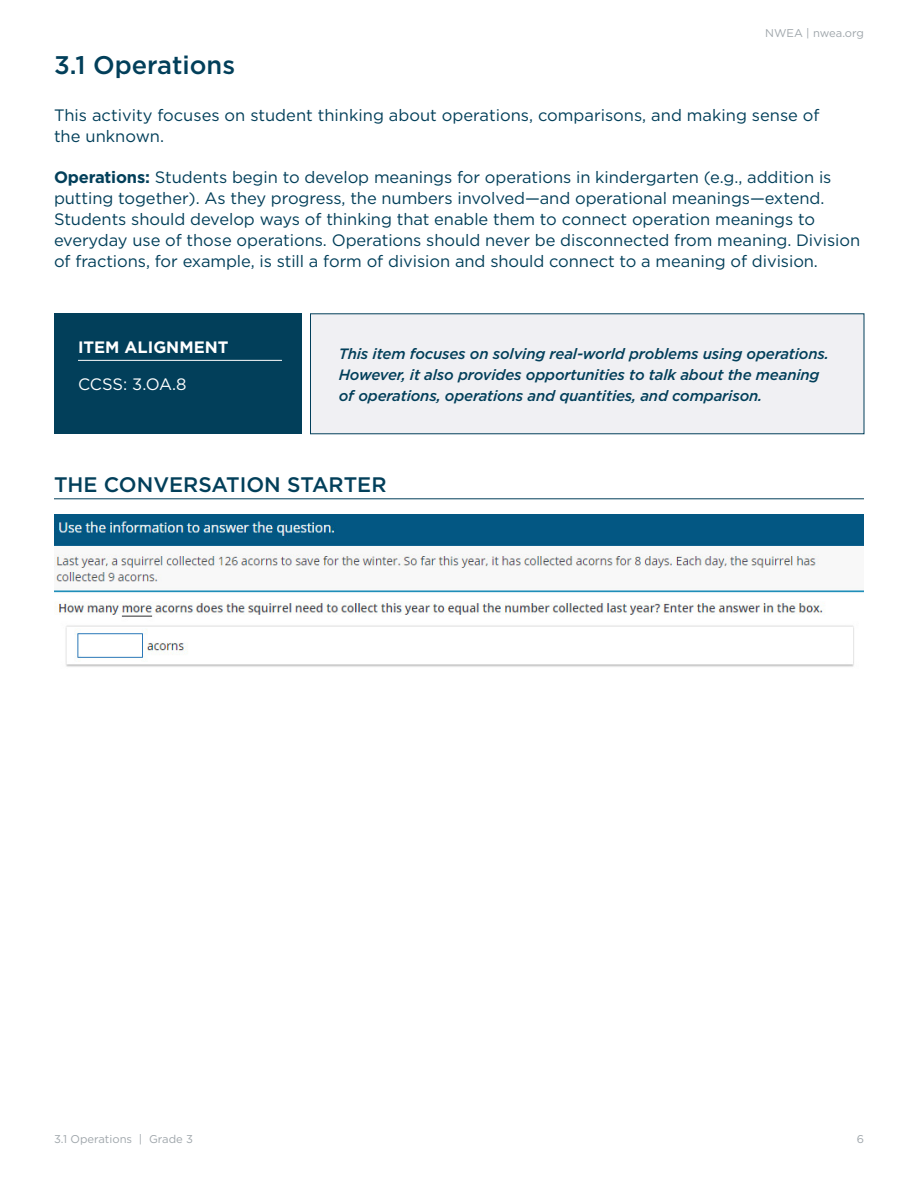
<style>
.page{position:relative;width:918px;height:1188px;background:#fff}
.page>*{position:absolute;margin:0;border:0;box-sizing:border-box;transform-origin:0 0}
.t1{font:500 25.5px "Gotham";color:#023f5a}
.t2{font:500 21px "Gotham";color:#023f5a}
.P1{font:16.5px/21px "Gotham";letter-spacing:-.005em;color:#023f5a}
.t3{font:700 16.5px "Gotham";color:#fff}
.t4{font:16.5px "Gotham";letter-spacing:-.015em;color:#fff}
.t5{font:italic 500 15px/21px "Gotham";letter-spacing:-.01em;color:#023f5a}
.t6{font:11.25px "Gotham";color:#9fa6ab}
.s1{font-weight:700}
</style>
<div class="page">
<div style="left:310px;top:313px;width:554px;height:121px;background:#f0f0f3"></div>
<div style="left:54px;top:314px;width:247px;height:120px;background:#023f5a"></div>
<hr style="left:78px;top:360px;width:204px;height:1px;background:#fff">
<hr style="left:54px;top:498px;width:810px;height:1px;background:#023f5a">
<img style="left:54px;top:514px;width:810px;height:153px">
<p class="t6" style="left:765px;top:26px;width:100px">NWEA | nwea.org</p>
<h1 class="t1" style="left:54px;top:49px;width:183px">3.1 Operations</h1>
<p class="P1" style="left:54px;top:105px;width:767px">This activity focuses on student thinking about operations, comparisons, and making sense of the unknown.</p>
<p class="P1" style="left:54px;top:167px;width:808px"><span class="s1">Operations:</span> Students begin to develop meanings for operations in kindergarten (e.g., addition is putting together). As they progress, the numbers involved—and operational meanings—extend.<br>Students should develop ways of thinking that enable them to connect operation meanings to everyday use of those operations. Operations should never be disconnected from meaning. Division of fractions, for example, is still a form of division and should connect to a meaning of division.</p>
<p class="t3" style="left:78px;top:336px;width:152px">ITEM ALIGNMENT</p>
<p class="t4" style="left:78px;top:374px;width:110px">CCSS: 3.OA.8</p>
<p class="t5" style="left:339px;top:343px;width:492px">This item focuses on solving real-world problems using operations.<br>However, it also provides opportunities to talk about the meaning of operations, operations and quantities, and comparison.</p>
<h2 class="t2" style="left:54px;top:471px;width:334px">THE CONVERSATION STARTER</h2>
<p class="t6" style="left:54px;top:1132px;width:141px">3.1 Operations | Grade 3</p>
<p class="t6" style="left:857px;top:1132px;width:9px">6</p>
</div>
